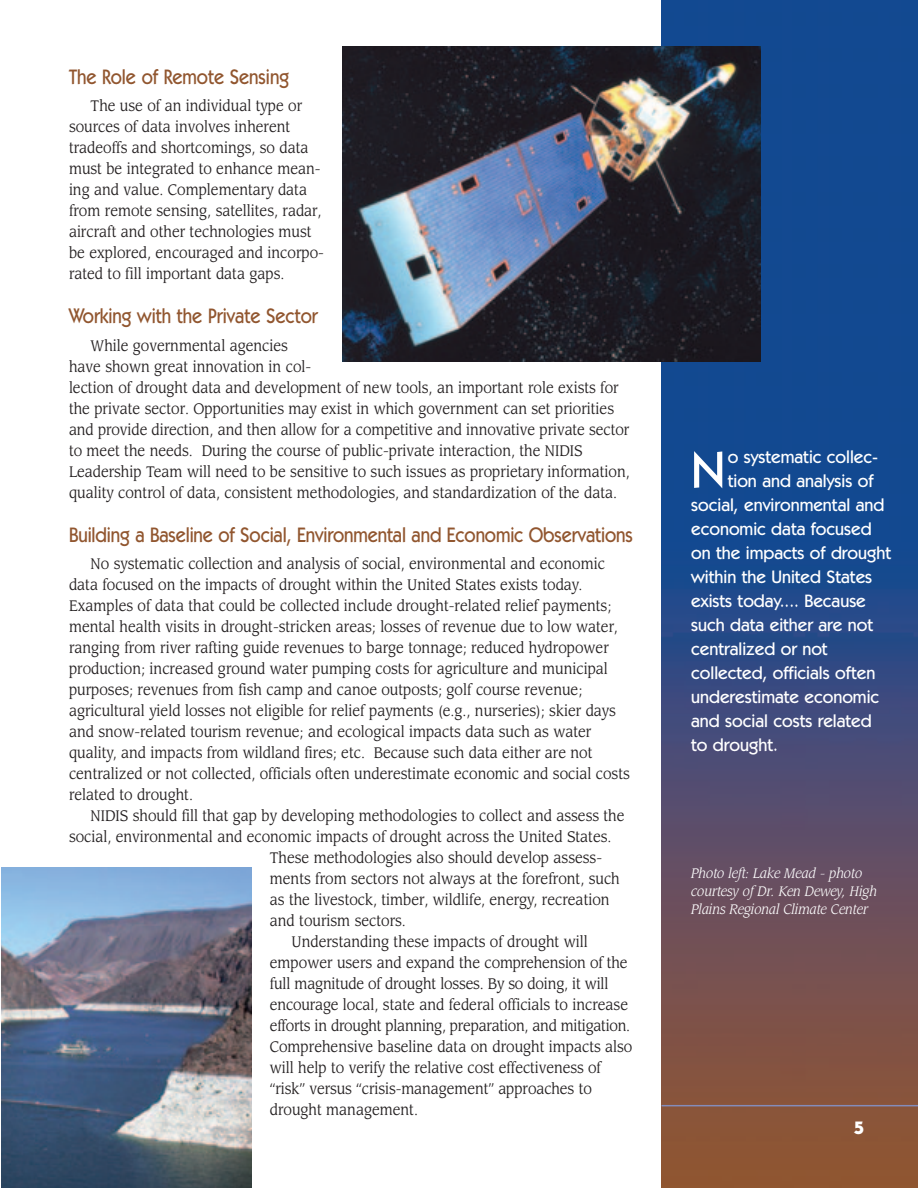
<style>
.page{position:relative;width:918px;height:1188px;background:#fff}
.page>*{position:absolute;margin:0;border:0;box-sizing:border-box;transform-origin:0 0}
.t1{font:500 51.6px "Kabel IT Cby BT";color:#fff}
.t2{font:500 21px "Kabel IT Cby BT";letter-spacing:-.005em;color:#91562f;scale:.9 1}
.t3{font:500 18px "Kabel IT Cby BT";color:#fff}
.t4{font:700 18px "Kabel IT Cby BT";color:#fff}
.t5{font:15px/21px "Leawood";color:#231f20;scale:.9 1}
.t6{font:15px "Leawood";letter-spacing:-.02em;color:#231f20;scale:.9 1}
.t7{font:italic 13.5px/18px "Leawood";color:#fff;scale:.9 1}
</style>
<div class="page">
<img style="left:662px;top:0;width:256px;height:1188px">
<hr style="left:662px;top:1105px;width:256px;height:1px;background:#848cbb">
<img style="left:342px;top:46px;width:419px;height:315px">
<img style="left:1px;top:868px;width:251px;height:320px">
<h2 class="t2" style="left:69px;top:69px;width:246px">The Role of Remote Sensing</h2>
<p class="t5" style="left:69px;top:97px;width:285px;text-indent:22px">The use of an individual type or sources of data involves inherent tradeoffs and shortcomings, so data must be integrated to enhance mean&shy;ing and value. Complementary data from remote sensing, satellites, radar, aircraft and other technologies must be explored, encouraged and incorpo&shy;rated to fill important data gaps.</p>
<h2 class="t2" style="left:69px;top:308px;width:278px">Working with the Private Sector</h2>
<p class="t5" style="left:69px;top:337px;width:625px;text-indent:22px">While governmental agencies<br>have shown great innovation in col-<br>lection of drought data and development of new tools, an important role exists for the private sector. Opportunities may exist in which government can set priorities and provide direction, and then allow for a competitive and innovative private sector to meet the needs. During the course of public-private interaction, the NIDIS Leadership Team will need to be sensitive to such issues as proprietary information, quality control of data, consistent methodologies, and standardization of the data.</p>
<h2 class="t2" style="left:69px;top:527px;width:628px">Building a Baseline of Social, Environmental and Economic Observations</h2>
<p class="t5" style="left:69px;top:555px;width:625px;text-indent:22px">No systematic collection and analysis of social, environmental and economic data focused on the impacts of drought within the United States exists today.<br>Examples of data that could be collected include drought-related relief payments; mental health visits in drought-stricken areas; losses of revenue due to low water, ranging from river rafting guide revenues to barge tonnage; reduced hydropower production; increased ground water pumping costs for agriculture and municipal purposes; revenues from fish camp and canoe outposts; golf course revenue; agricultural yield losses not eligible for relief payments (e.g., nurseries); skier days and snow-related tourism revenue; and ecological impacts data such as water quality, and impacts from wildland fires; etc. Because such data either are not centralized or not collected, officials often underestimate economic and social costs related to drought.</p>
<p class="t5" style="left:91px;top:807px;width:595px">NIDIS should fill that gap by developing methodologies to collect and assess the</p>
<p class="t5" style="left:69px;top:828px;width:604px">social, environmental and economic impacts of drought across the United States.</p>
<p class="t5" style="left:270px;top:849px;width:371px">These methodologies also should develop assess-</p>
<p class="t5" style="left:270px;top:870px;width:390px">ments from sectors not always at the forefront, such</p>
<p class="t5" style="left:270px;top:891px;width:379px">as the livestock, timber, wildlife, energy, recreation</p>
<p class="t5" style="left:270px;top:912px;width:153px">and tourism sectors.</p>
<p class="t5" style="left:291px;top:933px;width:331px">Understanding these impacts of drought will</p>
<p class="t5" style="left:270px;top:954px;width:399px">empower users and expand the comprehension of the</p>
<p class="t5" style="left:270px;top:975px;width:378px">full magnitude of drought losses. By so doing, it will</p>
<p class="t5" style="left:270px;top:996px;width:400px">encourage local, state and federal officials to increase</p>
<p class="t6" style="left:270px;top:1019px;width:402px">efforts in drought planning, preparation, and mitigation.</p>
<p class="t5" style="left:270px;top:1038px;width:404px">Comprehensive baseline data on drought impacts also</p>
<p class="t5" style="left:270px;top:1059px;width:369px">will help to verify the relative cost effectiveness of</p>
<p class="t5" style="left:270px;top:1080px;width:359px">“risk” versus “crisis-management” approaches to</p>
<p class="t5" style="left:270px;top:1101px;width:166px">drought management.</p>
<h1 class="t1" style="left:691px;top:450px;width:35px">N</h1>
<p class="t3" style="left:728px;top:451px;width:152px">o systematic collec-</p>
<p class="t3" style="left:728px;top:475px;width:147px">tion and analysis of</p>
<p class="t3" style="left:691px;top:499px;width:195px">social, environmental and</p>
<p class="t3" style="left:691px;top:523px;width:182px">economic data focused</p>
<p class="t3" style="left:691px;top:547px;width:201px">on the impacts of drought</p>
<p class="t3" style="left:691px;top:571px;width:183px">within the United States</p>
<p class="t3" style="left:691px;top:595px;width:176px">exists today.... Because</p>
<p class="t3" style="left:691px;top:619px;width:183px">such data either are not</p>
<p class="t3" style="left:691px;top:643px;width:138px">centralized or not</p>
<p class="t3" style="left:691px;top:667px;width:186px">collected, officials often</p>
<p class="t3" style="left:691px;top:691px;width:190px">underestimate economic</p>
<p class="t3" style="left:691px;top:715px;width:182px">and social costs related</p>
<p class="t3" style="left:691px;top:739px;width:88px">to drought.</p>
<p class="t7" style="left:691px;top:866px;width:208px">Photo left: Lake Mead - photo courtesy of Dr. Ken Dewey, High<br>Plains Regional Climate Center</p>
<p class="t4" style="left:854px;top:1121px;width:12px">5</p>
</div>
